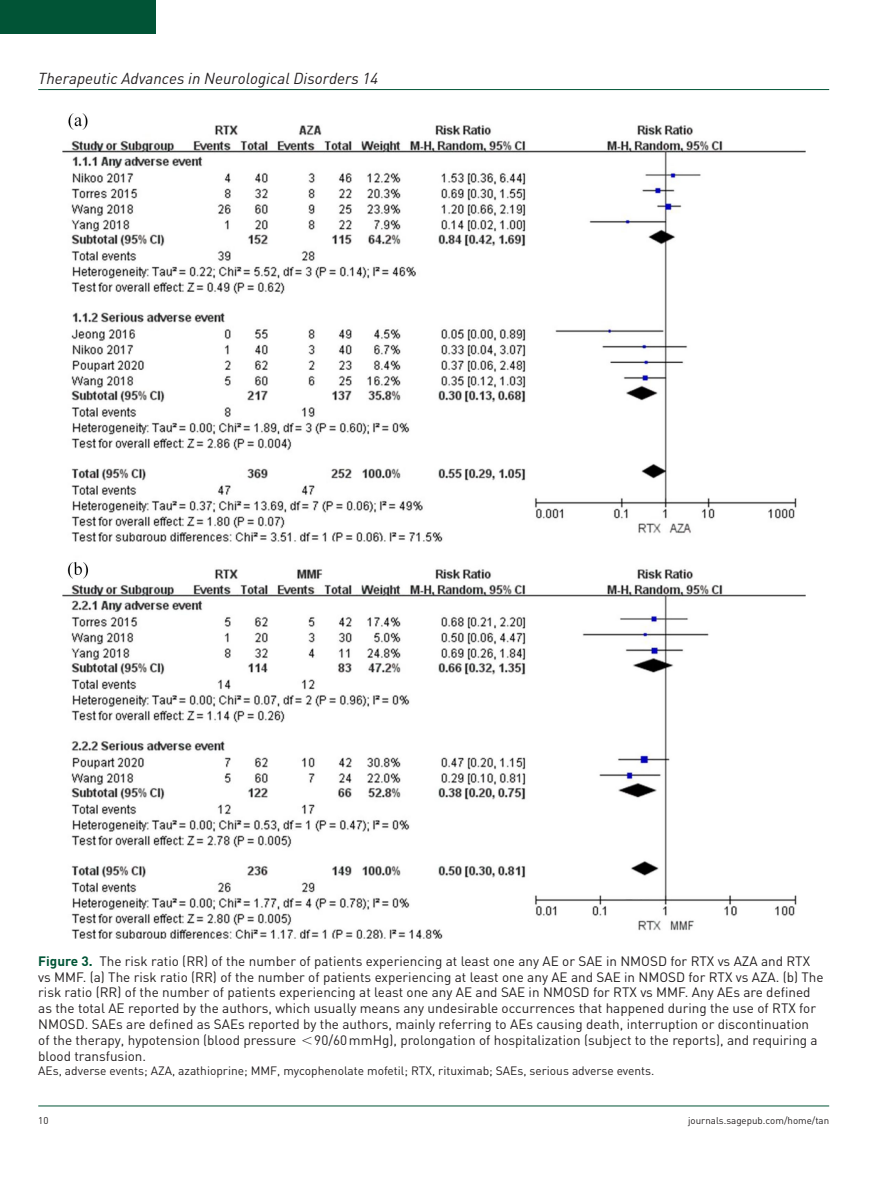
<style>
.page{position:relative;width:893px;height:1191px;background:#fff}
.page>*{position:absolute;margin:0;border:0;box-sizing:border-box;transform-origin:0 0}
.t1{font:italic 15.75px "DIN";color:#231f20}
.t2{font:13.5px/15.8px "DIN";color:#231f20}
.t3{font:12px "DIN";color:#231f20}
.t4{font:9.75px "DIN";color:#231f20}
.s1{font-weight:700;color:#015436}
</style>
<div class="page">
<hr style="left:38px;top:89px;width:791px;height:1px;background:#015436">
<hr style="left:38px;top:1105px;width:791px;height:1px;background:#015436">
<div style="left:0;top:0;width:155px;height:34px;background:#015436"></div>
<img style="left:62px;top:113px;width:743px;height:825px">
<p class="t1" style="left:38px;top:68px;width:341px">Therapeutic Advances in Neurological Disorders 14</p>
<p class="t2" style="left:38px;top:953px;width:787px"><span class="s1">Figure 3.</span> The risk ratio (RR) of the number of patients experiencing at least one any AE or SAE in NMOSD for RTX vs AZA and RTX vs MMF. (a) The risk ratio (RR) of the number of patients experiencing at least one any AE and SAE in NMOSD for RTX vs AZA. (b) The risk ratio (RR) of the number of patients experiencing at least one any AE and SAE in NMOSD for RTX vs MMF. Any AEs are defined as the total AE reported by the authors, which usually means any undesirable occurrences that happened during the use of RTX for NMOSD. SAEs are defined as SAEs reported by the authors, mainly referring to AEs causing death, interruption or discontinuation of the therapy, hypotension (blood pressure</p>
<p class="t2" style="left:314px;top:1031px;width:505px">90/60mmHg), prolongation of hospitalization (subject to the reports), and requiring a</p>
<p class="t2" style="left:38px;top:1047px;width:109px">blood transfusion.</p>
<p class="t3" style="left:38px;top:1063px;width:618px">AEs, adverse events; AZA, azathioprine; MMF, mycophenolate mofetil; RTX, rituximab; SAEs, serious adverse events.</p>
<p class="t4" style="left:38px;top:1114px;width:12px">10</p>
<p class="t4" style="left:688px;top:1114px;width:143px">journals.sagepub.com/home/tan</p>
</div>
